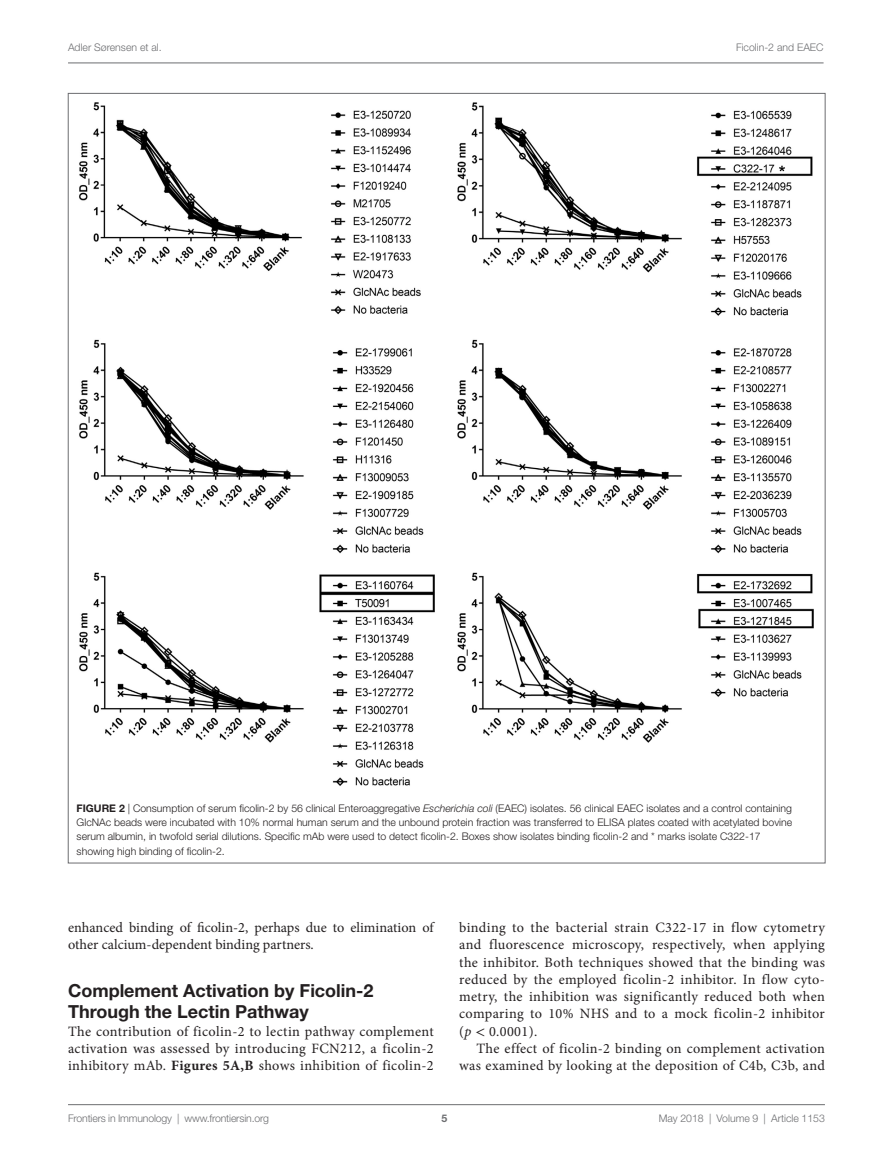
<style>
.page{position:relative;width:893px;height:1170px;background:#fff}
.page>*{position:absolute;margin:0;border:0;box-sizing:border-box;transform-origin:0 0}
.t1{font:700 18px/21px "Helvetica Neue LT Std";color:#231f20}
.t2{font:14.25px/17.2px "Minion Pro";letter-spacing:.02em;color:#231f20;text-align:justify}
.t3{font:14.25px/17.2px "Minion Pro";color:#231f20}
.t4{font:300 10.5px/14.2px "Helvetica Neue LT Std";color:#231f20}
.t5{font:300 10.5px "Helvetica Neue LT Std";color:#6c6d70}
.t6{font:700 10.5px "Helvetica Neue LT Std";color:#6c6d70}
.s1{font-weight:700}
.s2{font-style:italic}
.s3{font-family:"STIX General"}
</style>
<div class="page">
<img style="left:79px;top:102px;width:735px;height:684px">
<hr style="left:68px;top:1104px;width:757px;height:1px;background:#6c6d70">
<hr style="left:68px;top:63px;width:755px;height:1px;background:#6c6d70">
<p class="t5" style="left:68px;top:41px;width:95px">Adler Sørensen et al.</p>
<p class="t5" style="left:736px;top:41px;width:89px">Ficolin-2 and EAEC</p>
<p class="t4" style="left:77px;top:800px;width:717px"><span class="s1">Figure 2</span> | Consumption of serum ficolin-2 by 56 clinical Enteroaggregative <span class="s2">Escherichia coli</span> (EAEC) isolates. 56 clinical EAEC isolates and a control containing GlcNAc beads were incubated with 10% normal human serum and the unbound protein fraction was transferred to ELISA plates coated with acetylated bovine serum albumin, in twofold serial dilutions. Specific mAb were used to detect ficolin-2. Boxes show isolates binding ficolin-2 and * marks isolate C322-17 showing high binding of ficolin-2.</p>
<p class="t3" style="left:68px;top:918px;width:367px">enhanced binding of ficolin-2, perhaps due to elimination of other calcium-dependent binding partners.</p>
<p class="t1" style="left:68px;top:979px;width:307px">Complement Activation by Ficolin-2<br>Through the Lectin Pathway</p>
<p class="t2" style="left:68px;top:1022px;width:367px">The contribution of ficolin-2 to lectin pathway complement activation was assessed by introducing FCN212, a ficolin-2 inhibitory mAb. <span class="s1">Figures 5A,B</span> shows inhibition of ficolin-2</p>
<p class="t2" style="left:459px;top:918px;width:367px">binding to the bacterial strain C322-17 in flow cytometry and fluorescence microscopy, respectively, when applying the inhibitor. Both techniques showed that the binding was reduced by the employed ficolin-2 inhibitor. In flow cyto&shy;metry, the inhibition was significantly reduced both when comparing to 10% NHS and to a mock ficolin-2 inhibitor (<span class="s2">p</span> <span class="s3">&lt;</span> 0.0001).</p>
<p class="t2" style="left:459px;top:1039px;width:367px;text-align:right">The effect of ficolin-2 binding on complement activation was examined by looking at the deposition of C4b, C3b, and</p>
<p class="t5" style="left:68px;top:1111px;width:203px">Frontiers in Immunology | www.frontiersin.org</p>
<p class="t5" style="left:659px;top:1111px;width:168px">May 2018 | Volume 9 | Article 1153</p>
<p class="t6" style="left:441px;top:1111px;width:7px">5</p>
</div>
